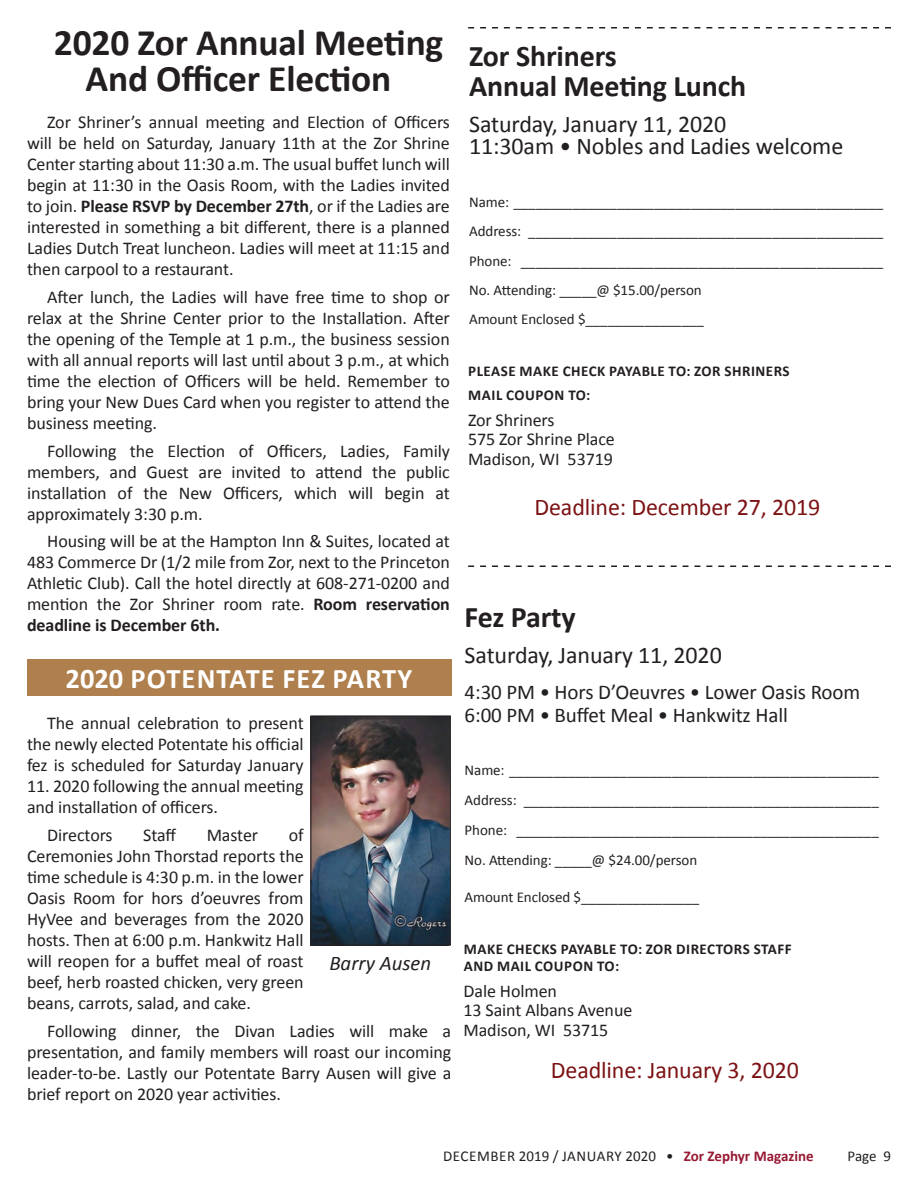
<style>
.page{position:relative;width:918px;height:1188px;background:#fff}
.page>*{position:absolute;margin:0;border:0;box-sizing:border-box;transform-origin:0 0}
.t1{font:700 37.5px/36px "Calibri";letter-spacing:-.005em;color:#231f20;text-align:center}
.t2{font:700 30px/30px "Calibri";letter-spacing:-.005em;color:#231f20}
.t3{font:700 28.5px "Calibri";letter-spacing:.035em;color:#fff}
.t4{font:24px/22.5px "Calibri";letter-spacing:-.005em;color:#231f20}
.t5{font:24px "Calibri";letter-spacing:-.005em;color:#7c1214}
.t6{font:21px/22.5px "Calibri";letter-spacing:-.005em;color:#231f20}
.t7{font:italic 20.85px "Calibri";color:#231f20}
.t8{font:18px/21px "Calibri";letter-spacing:-.005em;color:#231f20;text-align:justify}
.t9{font:15px/29.2px "Calibri";letter-spacing:-.005em;color:#231f20}
.t10{font:700 15px/24px "Calibri";letter-spacing:.035em;color:#231f20}
.t11{font:15px "Calibri";letter-spacing:.03em;color:#231f20}
.s1{font-weight:700}
.s2{font-weight:700;color:#971933}
</style>
<div class="page">
<svg style="left:468px;top:27px;width:423px;height:1px"></svg>
<img style="left:312px;top:717px;width:137px;height:226px">
<div style="left:310px;top:715px;width:141px;height:230px;border:1px solid #231f20"></div>
<div style="left:27px;top:659px;width:424px;height:37px;background:#af804d"></div>
<svg style="left:468px;top:566px;width:423px;height:1px"></svg>
<h1 class="t1" style="left:54px;top:25px;width:391px">2020 Zor Annual Meeting<br>And Officer Election</h1>
<p class="t8" style="left:27px;top:112px;width:424px;text-indent:20px">Zor Shriner’s annual meeting and Election of Officers will be held on Saturday, January 11th at the Zor Shrine Center starting about 11:30 a.m. The usual buffet lunch will begin at 11:30 in the Oasis Room, with the Ladies invited to join. <span class="s1">Please RSVP by December 27th</span>, or if the Ladies are interested in something a bit different, there is a planned Ladies Dutch Treat luncheon. Ladies will meet at 11:15 and then carpool to a restaurant.</p>
<p class="t8" style="left:27px;top:286px;width:424px;text-indent:20px">After lunch, the Ladies will have free time to shop or relax at the Shrine Center prior to the Installation. After the opening of the Temple at 1 p.m., the business session with all annual reports will last until about 3 p.m., at which time the election of Officers will be held. Remember to bring your New Dues Card when you register to attend the business meeting.</p>
<p class="t8" style="left:27px;top:440px;width:424px;text-indent:20px">Following the Election of Officers, Ladies, Family members, and Guest are invited to attend the public installation of the New Officers, which will begin at approximately 3:30 p.m.</p>
<p class="t8" style="left:27px;top:531px;width:424px;text-indent:20px">Housing will be at the Hampton Inn &amp; Suites, located at 483 Commerce Dr (1/2 mile from Zor, next to the Princeton Athletic Club). Call the hotel directly at 608-271-0200 and mention the Zor Shriner room rate. <span class="s1">Room reservation deadline is December 6th.</span></p>
<h3 class="t3" style="left:66px;top:660px;width:348px">2020 POTENTATE FEZ PARTY</h3>
<p class="t8" style="left:27px;top:713px;width:278px;text-indent:20px">The annual celebration to present the newly elected Potentate his official fez is scheduled for Saturday January</p>
<p class="t8" style="left:27px;top:776px;width:278px">11. 2020 following the annual meeting and installation of officers.</p>
<p class="t8" style="left:47px;top:824px;width:67px">Directors</p>
<p class="t8" style="left:143px;top:824px;width:35px">Staff</p>
<p class="t8" style="left:207px;top:824px;width:53px">Master</p>
<p class="t8" style="left:27px;top:824px;width:278px;text-indent:262px">of Ceremonies John Thorstad reports the time schedule is 4:30 p.m. in the lower Oasis Room for hors d’oeuvres from HyVee and beverages from the 2020 hosts. Then at 6:00 p.m. Hankwitz Hall will reopen for a buffet meal of roast beef, herb roasted chicken, very green beans, carrots, salad, and cake.</p>
<p class="t8" style="left:27px;top:1020px;width:426px;text-indent:20px">Following dinner, the Divan Ladies will make a presentation, and family members will roast our incoming leader-to-be. Lastly our Potentate Barry Ausen will give a brief report on 2020 year activities.</p>
<p class="t7" style="left:329px;top:949px;width:103px">Barry Ausen</p>
<h2 class="t2" style="left:469px;top:41px;width:279px">Zor Shriners<br>Annual Meeting Lunch</h2>
<h3 class="t4" style="left:469px;top:113px;width:376px">Saturday, January 11, 2020<br>11:30am • Nobles and Ladies welcome</h3>
<p class="t9" style="left:469px;top:188px;width:416px">Name: __________________________________________________ Address: ________________________________________________ Phone: _________________________________________________ No. Attending: _____@ $15.00/person<br>Amount Enclosed $________________</p>
<p class="t10" style="left:468px;top:359px;width:323px">PLEASE MAKE CHECK PAYABLE TO: ZOR SHRINERS<br>MAIL COUPON TO:</p>
<p class="t8" style="left:468px;top:410px;width:148px;line-height:19.5px;text-align:left">Zor Shriners<br>575 Zor Shrine Place<br>Madison, WI 53719</p>
<h3 class="t5" style="left:535px;top:491px;width:287px">Deadline: December 27, 2019</h3>
<h2 class="t2" style="left:465px;top:602px;width:113px">Fez Party</h2>
<h3 class="t4" style="left:465px;top:644px;width:259px">Saturday, January 11, 2020</h3>
<p class="t6" style="left:465px;top:681px;width:397px">4:30 PM • Hors D’Oeuvres • Lower Oasis Room<br>6:00 PM • Buffet Meal • Hankwitz Hall</p>
<p class="t9" style="left:465px;top:755px;width:416px;line-height:30px;text-align:justify">Name: __________________________________________________ Address: ________________________________________________ Phone: _________________________________________________ No. Attending: _____@ $24.00/person</p>
<p class="t9" style="left:465px;top:882px;width:236px">Amount Enclosed $________________</p>
<p class="t10" style="left:464px;top:941px;width:329px;line-height:16.5px">MAKE CHECKS PAYABLE TO: ZOR DIRECTORS STAFF<br>AND MAIL COUPON TO:</p>
<p class="t8" style="left:464px;top:981px;width:170px;line-height:19.5px;text-align:left">Dale Holmen<br>13 Saint Albans Avenue<br>Madison, WI 53715</p>
<h3 class="t5" style="left:551px;top:1055px;width:250px">Deadline: January 3, 2020</h3>
<p class="t11" style="left:443px;top:1147px;width:372px">DECEMBER 2019 / JANUARY 2020 • <span class="s2">Zor Zephyr Magazine</span></p>
<p class="t9" style="left:848px;top:1141px;width:45px">Page 9</p>
</div>
